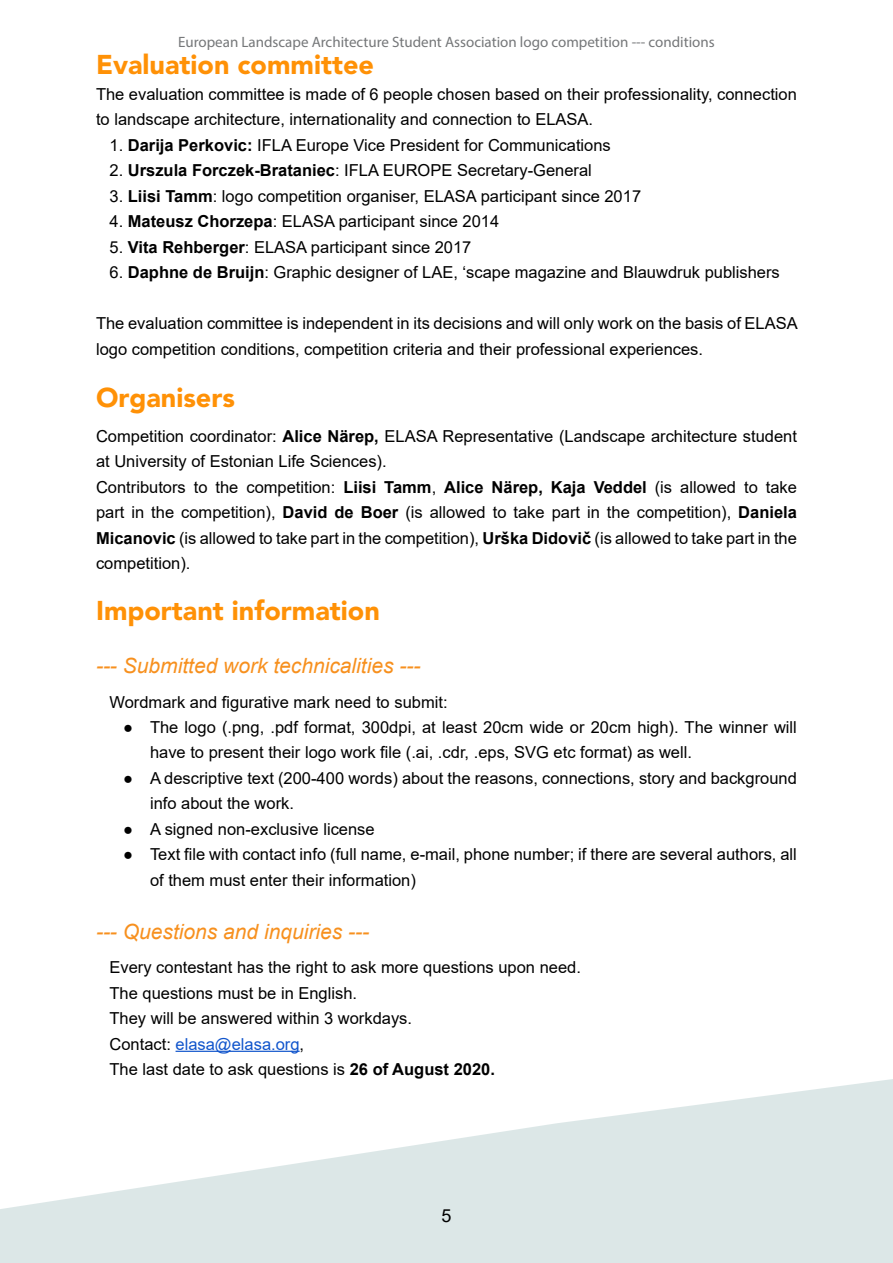
<style>
.page{position:relative;width:893px;height:1263px;background:#fff}
.page>*{position:absolute;margin:0;border:0;box-sizing:border-box;transform-origin:0 0}
.t1{font:900 27px "Avenir";color:#ff9106}
.t2{font:italic 21px "Arial";color:#f7901e}
.t3{font:18px "Arial";color:#000}
.t4{font:16.5px/25.5px "Arial";color:#000}
.t5{font:15px "Myriad Pro";color:#757779}
.s1{font-weight:700}
.s2{color:#15c}
</style>
<div class="page">
<svg style="left:0;top:1079px;width:893px;height:184px;fill:#dce7e7"></svg>
<hr style="left:176px;top:1051px;width:124px;height:1px;background:#15c">
<p class="t5" style="left:178px;top:33px;width:538px">European Landscape Architecture Student Association logo competition --- conditions</p>
<h1 class="t1" style="left:96px;top:49px;width:279px">Evaluation committee</h1>
<p class="t4" style="left:96px;top:81px;width:702px">The evaluation committee is made of 6 people chosen based on their professionality, connection to landscape architecture, internationality and connection to ELASA.</p>
<p class="t4" style="left:109px;top:132px;width:503px">1. <span class="s1">Darija Perkovic:</span> IFLA Europe Vice President for Communications</p>
<p class="t4" style="left:109px;top:158px;width:484px">2. <span class="s1">Urszula Forczek-Brataniec</span>: IFLA EUROPE Secretary-General</p>
<p class="t4" style="left:109px;top:183px;width:533px">3. <span class="s1">Liisi Tamm</span>: logo competition organiser, ELASA participant since 2017</p>
<p class="t4" style="left:109px;top:209px;width:391px">4. <span class="s1">Mateusz Chorzepa</span>: ELASA participant since 2014</p>
<p class="t4" style="left:109px;top:234px;width:363px">5. <span class="s1">Vita Rehberger</span>: ELASA participant since 2017</p>
<p class="t4" style="left:109px;top:260px;width:672px">6. <span class="s1">Daphne de Bruijn</span>: Graphic designer of LAE, ‘scape magazine and Blauwdruk publishers</p>
<p class="t4" style="left:96px;top:311px;width:703px">The evaluation committee is independent in its decisions and will only work on the basis of ELASA logo competition conditions, competition criteria and their professional experiences.</p>
<h1 class="t1" style="left:96px;top:382px;width:140px">Organisers</h1>
<p class="t4" style="left:96px;top:423px;width:702px">Competition coordinator: <span class="s1">Alice Närep,</span> ELASA Representative (Landscape architecture student at University of Estonian Life Sciences).<br>Contributors to the competition: <span class="s1">Liisi Tamm</span>, <span class="s1">Alice Närep, Kaja Veddel</span> (is allowed to take part in the competition), <span class="s1">David de Boer</span> (is allowed to take part in the competition), <span class="s1">Daniela Micanovic</span> (is allowed to take part in the competition), <span class="s1">Urška Didovič</span> (is allowed to take part in the competition).</p>
<h1 class="t1" style="left:96px;top:595px;width:285px">Important information</h1>
<p class="t2" style="left:96px;top:652px;width:326px">--- Submitted work technicalities ---</p>
<p class="t4" style="left:110px;top:689px;width:340px">Wordmark and figurative mark need to submit:</p>
<p class="t4" style="left:150px;top:714px;width:648px;text-indent:-27px">● The logo (.png, .pdf format, 300dpi, at least 20cm wide or 20cm high). The winner will have to present their logo work file (.ai, .cdr, .eps, SVG etc format) as well.</p>
<p class="t4" style="left:150px;top:765px;width:648px;text-indent:-27px">● A descriptive text (200-400 words) about the reasons, connections, story and background info about the work.</p>
<p class="t4" style="left:123px;top:816px;width:253px">● A signed non-exclusive license</p>
<p class="t4" style="left:150px;top:842px;width:648px;text-indent:-27px">● Text file with contact info (full name, e-mail, phone number; if there are several authors, all of them must enter their information)</p>
<p class="t2" style="left:96px;top:917px;width:275px">--- Questions and inquiries ---</p>
<p class="t4" style="left:110px;top:954px;width:473px">Every contestant has the right to ask more questions upon need.<br>The questions must be in English.<br>They will be answered within 3 workdays.<br>Contact: <span class="s2">elasa@elasa.org</span>,<br>The last date to ask questions is <span class="s1">26 of August 2020.</span></p>
<p class="t3" style="left:441px;top:1203px;width:12px">5</p>
</div>
